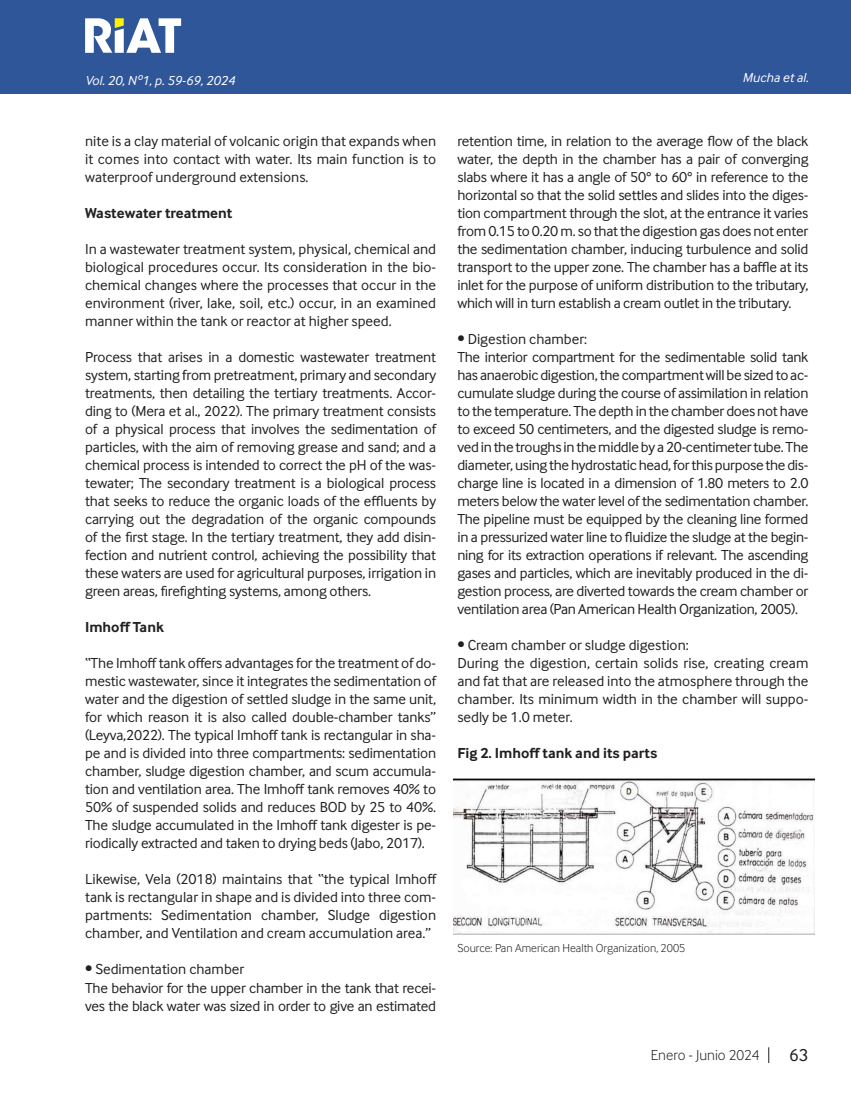
<style>
.page{position:relative;width:851px;height:1106px;background:#fff}
.page>*{position:absolute;margin:0;border:0;box-sizing:border-box;transform-origin:0 0}
.t1{font:18px "Inter Face";color:#231f20}
.Cuerpo_de_Texto{font:15px/18px "Inter Face";letter-spacing:-.01em;color:#231f20;text-align:justify}
.Cuerpo_de_Texto-2{font:700 15px "Inter Face";color:#231f20}
.FIGURA{font:700 15px "Inter Face";color:#231f20}
.t2{font:300 15px "Inter Face";color:#231f20}
.Cuño_de_pagina{font:italic 13.5px "Inter Face";color:#fff}
.Fuente{font:300 12px "Inter Face";color:#231f20}
</style>
<div class="page">
<div style="left:0;top:0;width:850px;height:94px;background:#2f5699"></div>
<svg style="left:768px;top:1047px;width:1px;height:16px"></svg>
<svg style="left:85px;top:18px;width:96px;height:35px"></svg>
<img style="left:453px;top:779px;width:361px;height:156px">
<p class="Cuño_de_pagina" style="left:85px;top:72px;width:151px">Vol. 20, Nº1, p. 59-69, 2024</p>
<p class="Cuño_de_pagina" style="left:742px;top:70px;width:67px">Mucha et al.</p>
<p class="Cuerpo_de_Texto" style="left:85px;top:132px;width:352px">nite is a clay material of volcanic origin that expands when it comes into contact with water. Its main function is to waterproof underground extensions.</p>
<p class="Cuerpo_de_Texto-2" style="left:85px;top:204px;width:149px">Wastewater treatment</p>
<p class="Cuerpo_de_Texto" style="left:85px;top:240px;width:352px">In a wastewater treatment system, physical, chemical and biological procedures occur. Its consideration in the bio&shy;chemical changes where the processes that occur in the environment (river, lake, soil, etc.) occur, in an examined manner within the tank or reactor at higher speed.</p>
<p class="Cuerpo_de_Texto" style="left:85px;top:348px;width:352px">Process that arises in a domestic wastewater treatment system, starting from pretreatment, primary and secondary treatments, then detailing the tertiary treatments. Accor&shy;ding to (Mera et al., 2022). The primary treatment consists of a physical process that involves the sedimentation of particles, with the aim of removing grease and sand; and a chemical process is intended to correct the pH of the was&shy;tewater; The secondary treatment is a biological process that seeks to reduce the organic loads of the effluents by carrying out the degradation of the organic compounds of the first stage. In the tertiary treatment, they add disin&shy;fection and nutrient control, achieving the possibility that these waters are used for agricultural purposes, irrigation in green areas, firefighting systems, among others.</p>
<p class="Cuerpo_de_Texto-2" style="left:85px;top:618px;width:80px">Imhoff Tank</p>
<p class="Cuerpo_de_Texto" style="left:85px;top:654px;width:352px">“The Imhoff tank offers advantages for the treatment of do&shy;mestic wastewater, since it integrates the sedimentation of water and the digestion of settled sludge in the same unit, for which reason it is also called double-chamber tanks” (Leyva,2022). The typical Imhoff tank is rectangular in sha&shy;pe and is divided into three compartments: sedimentation chamber, sludge digestion chamber, and scum accumula&shy;tion and ventilation area. The Imhoff tank removes 40% to 50% of suspended solids and reduces BOD by 25 to 40%.<br>The sludge accumulated in the Imhoff tank digester is pe&shy;riodically extracted and taken to drying beds (Jabo, 2017).</p>
<p class="Cuerpo_de_Texto" style="left:85px;top:870px;width:353px">Likewise, Vela (2018) maintains that “the typical Imhoff tank is rectangular in shape and is divided into three com&shy;partments: Sedimentation chamber, Sludge digestion chamber, and Ventilation and cream accumulation area.”</p>
<p class="Cuerpo_de_Texto" style="left:85px;top:960px;width:161px">• Sedimentation chamber</p>
<p class="Cuerpo_de_Texto" style="left:85px;top:978px;width:352px">The behavior for the upper chamber in the tank that recei&shy;ves the black water was sized in order to give an estimated</p>
<p class="Cuerpo_de_Texto" style="left:457px;top:132px;width:352px">retention time, in relation to the average flow of the black water, the depth in the chamber has a pair of converging slabs where it has a angle of 50° to 60° in reference to the horizontal so that the solid settles and slides into the diges&shy;tion compartment through the slot, at the entrance it varies from 0.15 to 0.20 m. so that the digestion gas does not enter the sedimentation chamber, inducing turbulence and solid transport to the upper zone. The chamber has a baffle at its inlet for the purpose of uniform distribution to the tributary, which will in turn establish a cream outlet in the tributary.</p>
<p class="Cuerpo_de_Texto" style="left:457px;top:330px;width:131px">• Digestion chamber:</p>
<p class="Cuerpo_de_Texto" style="left:457px;top:348px;width:352px">The interior compartment for the sedimentable solid tank has anaerobic digestion, the compartment will be sized to ac&shy;cumulate sludge during the course of assimilation in relation to the temperature. The depth in the chamber does not have to exceed 50 centimeters, and the digested sludge is remo&shy;ved in the troughs in the middle by a 20-centimeter tube. The diameter, using the hydrostatic head, for this purpose the dis&shy;charge line is located in a dimension of 1.80 meters to 2.0 meters below the water level of the sedimentation chamber.<br>The pipeline must be equipped by the cleaning line formed in a pressurized water line to fluidize the sludge at the begin&shy;ning for its extraction operations if relevant. The ascending gases and particles, which are inevitably produced in the di&shy;gestion process, are diverted towards the cream chamber or ventilation area (Pan American Health Organization, 2005).</p>
<p class="Cuerpo_de_Texto" style="left:457px;top:636px;width:233px">• Cream chamber or sludge digestion:</p>
<p class="Cuerpo_de_Texto" style="left:457px;top:654px;width:352px">During the digestion, certain solids rise, creating cream and fat that are released into the atmosphere through the chamber. Its minimum width in the chamber will suppo&shy;sedly be 1.0 meter.</p>
<p class="FIGURA" style="left:457px;top:744px;width:201px">Fig 2. Imhoff tank and its parts</p>
<p class="Fuente" style="left:457px;top:941px;width:229px">Source: Pan American Health Organization, 2005</p>
<p class="t2" style="left:651px;top:1046px;width:110px">Enero - Junio 2024</p>
<p class="t1" style="left:789px;top:1045px;width:21px">63</p>
</div>
